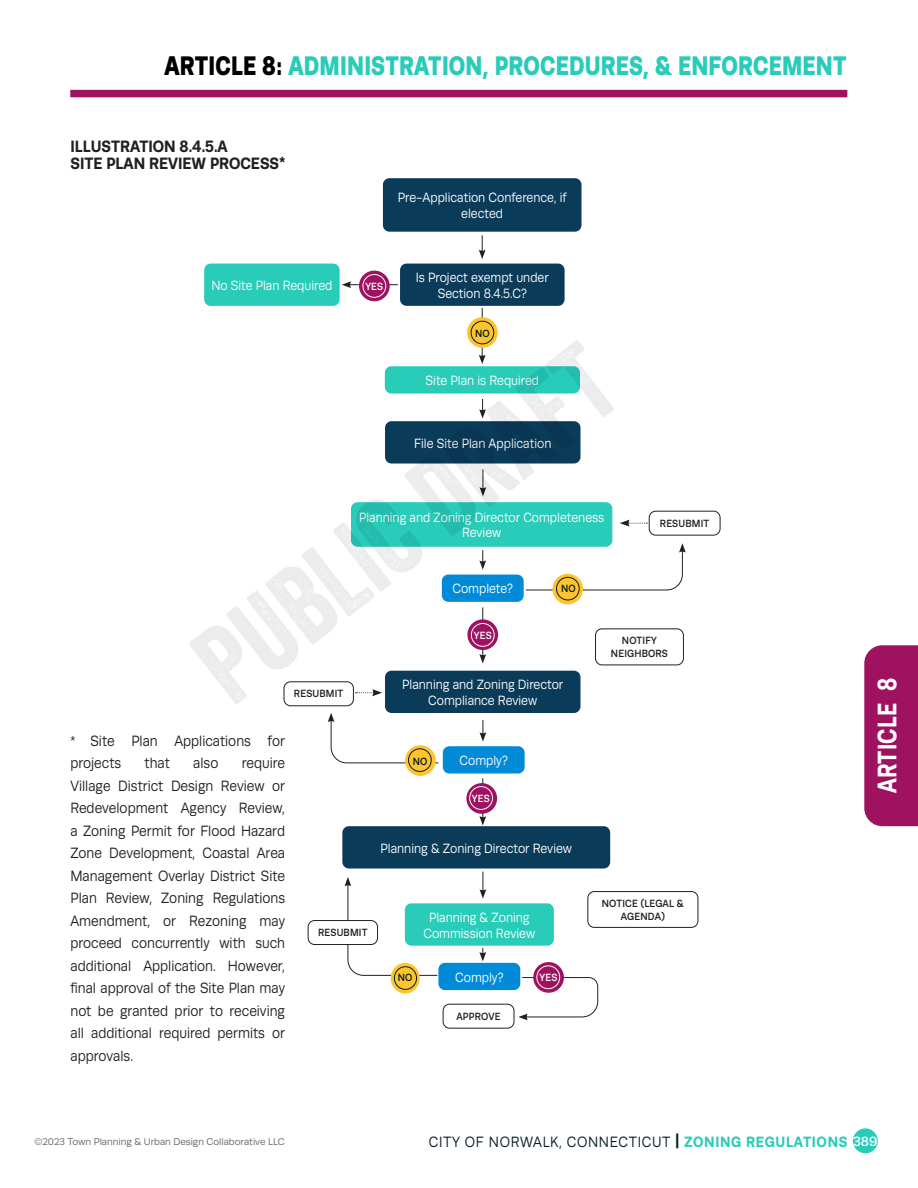
<style>
.page{position:relative;width:918px;height:1188px;background:#fff}
.page>*{position:absolute;margin:0;border:0;box-sizing:border-box;transform-origin:0 0}
.t1{font:900 27px "Runda";letter-spacing:.01em;color:#29cbb9;scale:.8 1}
.t2{font:700 27px "Runda";letter-spacing:.01em;color:#fff;scale:.8 1}
.t3{font:700 16.5px "Runda";color:#231f20;scale:.9 1}
.t4{font:15px/22.5px "Runda";color:#231f20;scale:.9 1}
.t5{font:15px "Runda";letter-spacing:.05em;color:#061d23;scale:.9 1}
.t6{font:13.5px/15.6px "Runda";color:#fff;text-align:center;scale:.9 1}
.t7{font:500 10.5px/12.6px "Runda";letter-spacing:.02em;color:#231f20;text-align:center;scale:.9 1}
.t8{font:500 10.5px "Runda";letter-spacing:.02em;color:#fff;scale:.9 1}
.t9{font:500 10.5px "Runda";letter-spacing:.02em;color:#061d23;scale:.9 1}
.t10{font:9.75px "Runda";color:#636366}
.s1{color:#000}
.s2{font-size:13.5px}
.s3{font-weight:700}
.s4{font-weight:700;color:#29cbb9}
.s5{font-weight:500;font-size:13.5px;color:#fff}
</style>
<div class="page">
<div style="left:864px;top:645px;width:54px;height:181px;background:#9e1260"></div>
<div style="left:70px;top:90px;width:777px;height:7px;background:#9e1260"></div>
<div style="left:853px;top:1128px;width:25px;height:25px;background:#29cbb9;border-radius:50%"></div>
<svg style="left:328px;top:713px;width:111px;height:51px"></svg>
<hr style="left:482px;top:778px;width:1px;height:41px;background:#231f20">
<svg style="left:479px;top:816px;width:7px;height:9px"></svg>
<div style="left:400px;top:264px;width:165px;height:42px;background:#0a3b59;border-radius:7px"></div>
<div style="left:383px;top:178px;width:198px;height:54px;background:#0a3b59;border-radius:7px"></div>
<div style="left:385px;top:671px;width:195px;height:42px;background:#0a3b59;border-radius:7px"></div>
<div style="left:204px;top:264px;width:136px;height:42px;background:#29cbb9;border-radius:7px"></div>
<div style="left:385px;top:366px;width:195px;height:28px;background:#29cbb9;border-radius:7px"></div>
<div style="left:443px;top:746px;width:82px;height:28px;background:#008ad8;border-radius:7px"></div>
<div style="left:442px;top:575px;width:82px;height:27px;background:#008ad8;border-radius:7px"></div>
<div style="left:351px;top:502px;width:261px;height:45px;background:#29cbb9;border-radius:7px"></div>
<hr style="left:482px;top:607px;width:1px;height:50px;background:#231f20">
<svg style="left:479px;top:654px;width:7px;height:9px"></svg>
<svg style="left:479px;top:235px;width:7px;height:24px"></svg>
<hr style="left:482px;top:308px;width:1px;height:49px;background:#231f20">
<svg style="left:479px;top:355px;width:7px;height:9px"></svg>
<svg style="left:479px;top:399px;width:7px;height:20px"></svg>
<hr style="left:349px;top:284px;width:49px;height:1px;background:#231f20">
<svg style="left:342px;top:281px;width:9px;height:7px"></svg>
<svg style="left:480px;top:469px;width:6px;height:27px"></svg>
<svg style="left:467px;top:317px;width:31px;height:31px"></svg>
<div style="left:471px;top:321px;width:23px;height:23px;border:1px solid #061d23;border-radius:50%"></div>
<svg style="left:467px;top:619px;width:31px;height:31px"></svg>
<div style="left:471px;top:624px;width:23px;height:22px;background:#9e1260;border-radius:50%"></div>
<div style="left:471px;top:623px;width:23px;height:24px;border:1px solid #fff;border-radius:50%"></div>
<svg style="left:405px;top:745px;width:31px;height:31px"></svg>
<div style="left:408px;top:748px;width:24px;height:24px;border:1px solid #061d23;border-radius:50%"></div>
<svg style="left:359px;top:271px;width:31px;height:30px"></svg>
<div style="left:363px;top:275px;width:23px;height:22px;background:#9e1260;border-radius:50%"></div>
<div style="left:363px;top:274px;width:23px;height:24px;border:1px solid #fff;border-radius:50%"></div>
<div style="left:552px;top:574px;width:31px;height:30px;background:#fec430;border-radius:50%"></div>
<svg style="left:525px;top:543px;width:161px;height:59px"></svg>
<div style="left:342px;top:826px;width:268px;height:43px;background:#0a3b59;border-radius:7px"></div>
<div style="left:405px;top:903px;width:149px;height:43px;background:#29cbb9;border-radius:7px"></div>
<svg style="left:480px;top:720px;width:6px;height:22px"></svg>
<div style="left:443px;top:1004px;width:71px;height:24px;border:1px solid #231f20;border-radius:7px"></div>
<div style="left:438px;top:963px;width:82px;height:27px;background:#008ad8;border-radius:7px"></div>
<svg style="left:480px;top:872px;width:6px;height:27px"></svg>
<svg style="left:345px;top:877px;width:93px;height:99px"></svg>
<svg style="left:391px;top:963px;width:29px;height:31px"></svg>
<div style="left:394px;top:966px;width:23px;height:24px;border:1px solid #061d23;border-radius:50%"></div>
<div style="left:308px;top:921px;width:70px;height:24px;background:#fff;border-radius:7px"></div>
<div style="left:308px;top:920px;width:70px;height:25px;border:1px solid #231f20;border-radius:7px"></div>
<svg style="left:518px;top:977px;width:80px;height:43px"></svg>
<svg style="left:533px;top:962px;width:31px;height:31px"></svg>
<div style="left:537px;top:966px;width:23px;height:23px;background:#9e1260;border-radius:50%"></div>
<div style="left:537px;top:966px;width:23px;height:23px;border:1px solid #fff;border-radius:50%"></div>
<div style="left:649px;top:511px;width:71px;height:24px;border:1px solid #231f20;border-radius:7px"></div>
<svg style="left:620px;top:520px;width:27px;height:7px"></svg>
<svg style="left:466px;top:783px;width:31px;height:31px"></svg>
<div style="left:470px;top:787px;width:22px;height:22px;background:#9e1260;border-radius:50%"></div>
<div style="left:469px;top:786px;width:24px;height:24px;border:1px solid #fff;border-radius:50%"></div>
<div style="left:385px;top:421px;width:195px;height:43px;background:#0a3b59;border-radius:7px"></div>
<svg style="left:479px;top:550px;width:7px;height:20px"></svg>
<div style="left:284px;top:681px;width:70px;height:25px;border:1px solid #231f20;border-radius:7px"></div>
<svg style="left:356px;top:689px;width:26px;height:7px"></svg>
<svg style="left:479px;top:948px;width:7px;height:13px"></svg>
<div style="left:595px;top:629px;width:89px;height:36px;border:1px solid #231f20;border-radius:7px"></div>
<div style="left:588px;top:891px;width:110px;height:37px;border:1px solid #231f20;border-radius:7px"></div>
<h1 class="t1" style="left:165px;top:49px;width:854px"><span class="s1">ARTICLE 8:</span> ADMINISTRATION, PROCEDURES, &amp; ENFORCEMENT</h1>
<p class="t3" style="left:71px;top:137px;width:176px">ILLUSTRATION 8.4.5.A</p>
<p class="t3" style="left:71px;top:153px;width:241px">SITE PLAN REVIEW PROCESS*</p>
<p class="t6" style="left:211px;top:278px;width:136px">No Site Plan Required</p>
<p class="t6" style="left:398px;top:190px;width:189px">Pre-Application Conference, if elected</p>
<p class="t8" style="left:365px;top:280px;width:21px">YES</p>
<p class="t6" style="left:416px;top:270px;width:149px">Is Project exempt under<br>Section 8.4.5.C?</p>
<p class="t9" style="left:475px;top:327px;width:18px">NO</p>
<p class="t6" style="left:426px;top:373px;width:128px">Site Plan is Required</p>
<p class="t6" style="left:414px;top:435px;width:154px">File Site Plan Application</p>
<p class="t6" style="left:359px;top:510px;width:274px">Planning and Zoning Director Completeness<br>Review</p>
<p class="t7" style="left:660px;top:517px;width:56px">RESUBMIT</p>
<p class="t7" style="left:294px;top:687px;width:56px">RESUBMIT</p>
<p class="t6" style="left:452px;top:581px;width:69px">Complete?</p>
<p class="t8" style="left:474px;top:629px;width:21px">YES</p>
<p class="t9" style="left:561px;top:582px;width:18px">NO</p>
<p class="t6" style="left:402px;top:677px;width:181px">Planning and Zoning Director<br>Compliance Review</p>
<p class="t7" style="left:611px;top:634px;width:65px">NOTIFY<br>NEIGHBORS</p>
<p class="t4" style="left:71px;top:730px;width:240px"><span class="s2">*</span> Site Plan Applications for projects</p>
<p class="t4" style="left:71px;top:752px;width:240px;text-align:justify;text-indent:171px">require Village District Design Review or Redevelopment Agency Review, a Zoning Permit for Flood Hazard Zone Development, Coastal Area Management Overlay District Site Plan Review, Zoning Regulations Amendment, or Rezoning may proceed concurrently with such additional Application. However, final approval of the Site Plan may not be granted prior to receiving all additional required permits or approvals.</p>
<p class="t4" style="left:145px;top:752px;width:30px">that</p>
<p class="t4" style="left:193px;top:752px;width:29px">also</p>
<p class="t9" style="left:413px;top:755px;width:18px">NO</p>
<p class="t6" style="left:460px;top:753px;width:55px">Comply?</p>
<p class="t8" style="left:472px;top:793px;width:21px">YES</p>
<p class="t6" style="left:380px;top:840px;width:214px">Planning &amp; Zoning Director Review</p>
<p class="t7" style="left:318px;top:926px;width:56px">RESUBMIT</p>
<p class="t6" style="left:423px;top:910px;width:126px">Planning &amp; Zoning<br>Commission Review</p>
<p class="t9" style="left:398px;top:972px;width:18px">NO</p>
<p class="t6" style="left:455px;top:969px;width:55px">Comply?</p>
<p class="t7" style="left:456px;top:1010px;width:51px">APPROVE</p>
<p class="t8" style="left:540px;top:972px;width:21px">YES</p>
<p class="t7" style="left:602px;top:897px;width:93px">NOTICE (LEGAL &amp;<br>AGENDA)</p>
<h1 class="t2" style="left:871px;top:793px;width:145px;rotate:-90deg">ARTICLE 8</h1>
<p class="t10" style="left:35px;top:1136px;width:251px">©2023 Town Planning &amp; Urban Design Collaborative LLC</p>
<p class="t5" style="left:429px;top:1133px;width:500px">CITY OF NORWALK, CONNECTICUT <span class="s3">|</span> <span class="s4">ZONING REGULATIONS</span> <span class="s5">389</span></p>
</div>
